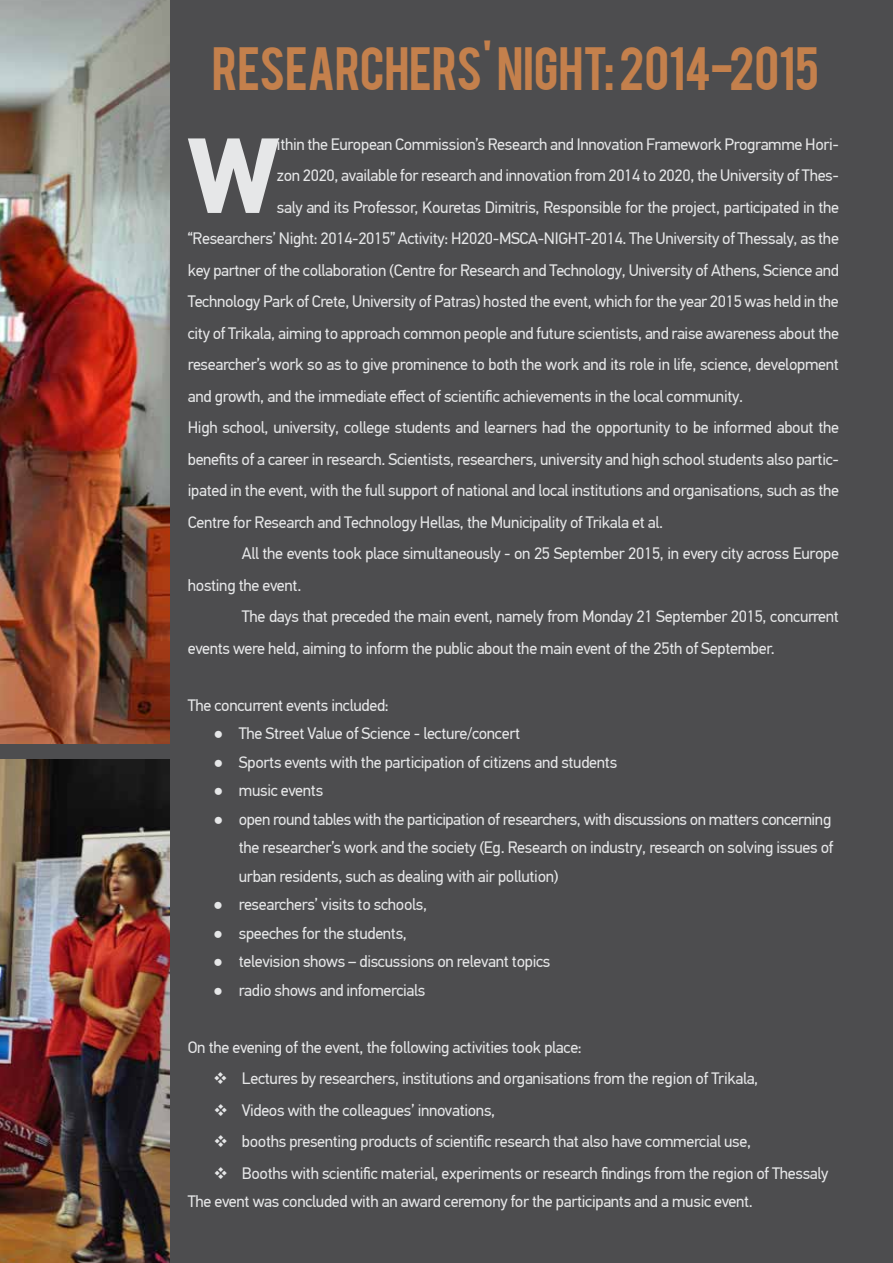
<style>
.page{position:relative;width:893px;height:1263px;background:#4d4d4f}
.page>*{position:absolute;margin:0;border:0;box-sizing:border-box;transform-origin:0 0}
.t1{font:700 106.95px "PF Din Text Pro";color:#e6e7e8}
.t2{font:48px "Bebas";letter-spacing:-.005em;color:#c4804c}
.t3{font:16.5px/31.5px "PF Din Text Pro";letter-spacing:-.02em;color:#e6e7e8}
.s1{font-family:"Arial Narrow"}
</style>
<div class="page">
<img style="left:0;top:0;width:170px;height:743px">
<img style="left:0;top:759px;width:170px;height:504px">
<h2 class="t2" style="left:212px;top:34px;width:609px">RESEARCHERS' NIGHT: 2014-2015</h2>
<h1 class="t1" style="left:188px;top:111px;width:93px">W</h1>
<p class="t3" style="left:277px;top:128px;width:563px">ithin the European Commission’s Research and Innovation Framework Programme Hori-</p>
<p class="t3" style="left:277px;top:160px;width:563px">zon 2020, available for research and innovation from 2014 to 2020, the University of Thes-</p>
<p class="t3" style="left:277px;top:191px;width:564px">saly and its Professor, Kouretas Dimitris, Responsible for the project, participated in the</p>
<p class="t3" style="left:188px;top:223px;width:653px">“Researchers’ Night: 2014-2015” Activity: H2020-MSCA-NIGHT-2014. The University of Thessaly, as the</p>
<p class="t3" style="left:188px;top:254px;width:653px">key partner of the collaboration (Centre for Research and Technology, University of Athens, Science and</p>
<p class="t3" style="left:188px;top:286px;width:653px">Technology Park of Crete, University of Patras) hosted the event, which for the year 2015 was held in the</p>
<p class="t3" style="left:188px;top:317px;width:653px">city of Trikala, aiming to approach common people and future scientists, and raise awareness about the</p>
<p class="t3" style="left:188px;top:349px;width:653px">researcher’s work so as to give prominence to both the work and its role in life, science, development</p>
<p class="t3" style="left:188px;top:380px;width:557px">and growth, and the immediate effect of scientific achievements in the local community.</p>
<p class="t3" style="left:188px;top:412px;width:653px">High school, university, college students and learners had the opportunity to be informed about the</p>
<p class="t3" style="left:188px;top:443px;width:653px">benefits of a career in research. Scientists, researchers, university and high school students also partic-</p>
<p class="t3" style="left:188px;top:475px;width:653px">ipated in the event, with the full support of national and local institutions and organisations, such as the</p>
<p class="t3" style="left:188px;top:506px;width:477px">Centre for Research and Technology Hellas, the Municipality of Trikala et al.</p>
<p class="t3" style="left:242px;top:538px;width:599px">All the events took place simultaneously - on 25 September 2015, in every city across Europe</p>
<p class="t3" style="left:188px;top:569px;width:115px">hosting the event.</p>
<p class="t3" style="left:242px;top:601px;width:599px">The days that preceded the main event, namely from Monday 21 September 2015, concurrent</p>
<p class="t3" style="left:188px;top:632px;width:588px">events were held, aiming to inform the public about the main event of the 25th of September.</p>
<p class="t3" style="left:188px;top:689px;width:202px">The concurrent events included:</p>
<p class="t3" style="left:213px;top:718px;width:308px"><span class="s1">●</span> The Street Value of Science - lecture/concert</p>
<p class="t3" style="left:213px;top:746px;width:405px"><span class="s1">●</span> Sports events with the participation of citizens and students</p>
<p class="t3" style="left:213px;top:775px;width:111px"><span class="s1">●</span> music events</p>
<p class="t3" style="left:239px;top:805px;width:596px;line-height:28.5px;text-indent:-25px"><span class="s1">●</span> open round tables with the participation of researchers, with discussions on matters concerning the researcher’s work and the society (Eg. Research on industry, research on solving issues of urban residents, such as dealing with air pollution)</p>
<p class="t3" style="left:213px;top:889px;width:215px"><span class="s1">●</span> researchers’ visits to schools,</p>
<p class="t3" style="left:213px;top:917px;width:195px"><span class="s1">●</span> speeches for the students,</p>
<p class="t3" style="left:213px;top:946px;width:339px"><span class="s1">●</span> television shows – discussions on relevant topics</p>
<p class="t3" style="left:213px;top:974px;width:214px"><span class="s1">●</span> radio shows and infomercials</p>
<p class="t3" style="left:242px;top:1031px;width:588px;text-indent:-54px">On the evening of the event, the following activities took place:<br>Lectures by researchers, institutions and organisations from the region of Trikala,<br>Videos with the colleagues’ innovations,<br>booths presenting products of scientific research that also have commercial use,<br>Booths with scientific material, experiments or research findings from the region of Thessaly</p>
<p class="t3" style="left:188px;top:1186px;width:567px">The event was concluded with an award ceremony for the participants and a music event.</p>
</div>
